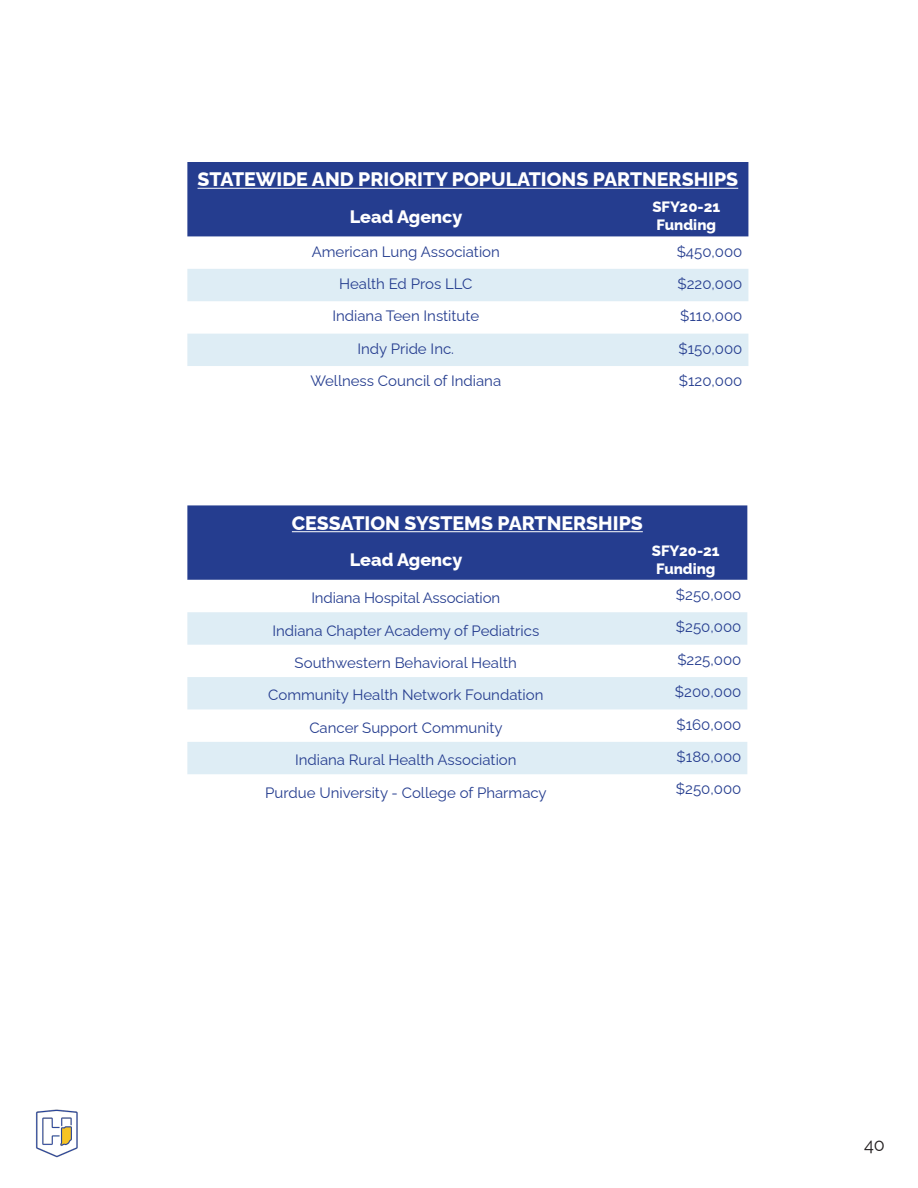
<style>
.page{position:relative;width:918px;height:1188px;background:#fff}
.page>*{position:absolute;margin:0;border:0;box-sizing:border-box;transform-origin:0 0}
.Subheading_smaller{font:800 19.5px "Raleway";color:#fff}
.Subheading_smaller-2{font:800 18px "Raleway";color:#fff}
.t1{font:18px "Raleway";color:#231f20}
.Table_content{font:15px "Raleway";color:#253d8f}
.Subheading_smaller-3{font:800 15px/18px "Raleway";color:#fff}
</style>
<div class="page">
<div style="left:187px;top:162px;width:561px;height:74px;background:#253d8f"></div>
<div style="left:187px;top:269px;width:561px;height:32px;background:#deedf5"></div>
<div style="left:187px;top:334px;width:561px;height:32px;background:#deedf5"></div>
<hr style="left:198px;top:188px;width:540px;height:1px;background:#fff">
<div style="left:187px;top:505px;width:560px;height:75px;background:#253d8f"></div>
<svg style="left:188px;top:709px;width:559px;height:1px"></svg>
<svg style="left:187px;top:612px;width:560px;height:97px;fill:#deedf5"></svg>
<div style="left:187px;top:742px;width:560px;height:32px;background:#deedf5"></div>
<hr style="left:292px;top:531px;width:351px;height:1px;background:#fff">
<img style="left:36px;top:1109px;width:42px;height:49px">
<p class="Subheading_smaller" style="left:198px;top:164px;width:542px">STATEWIDE AND PRIORITY POPULATIONS PARTNERSHIPS</p>
<p class="Subheading_smaller-2" style="left:350px;top:202px;width:114px">Lead Agency</p>
<p class="Subheading_smaller-3" style="left:652px;top:196px;width:69px">SFY20-21<br>Funding</p>
<p class="Table_content" style="left:312px;top:239px;width:190px">American Lung Association</p>
<p class="Table_content" style="left:677px;top:239px;width:67px">$450,000</p>
<p class="Table_content" style="left:339px;top:272px;width:135px">Health Ed Pros LLC</p>
<p class="Table_content" style="left:677px;top:272px;width:67px">$220,000</p>
<p class="Table_content" style="left:332px;top:304px;width:148px">Indiana Teen Institute</p>
<p class="Table_content" style="left:680px;top:304px;width:64px">$110,000</p>
<p class="Table_content" style="left:357px;top:336px;width:98px">Indy Pride Inc.</p>
<p class="Table_content" style="left:678px;top:336px;width:65px">$150,000</p>
<p class="Table_content" style="left:310px;top:369px;width:192px">Wellness Council of Indiana</p>
<p class="Table_content" style="left:679px;top:369px;width:65px">$120,000</p>
<p class="Subheading_smaller" style="left:292px;top:507px;width:352px">CESSATION SYSTEMS PARTNERSHIPS</p>
<p class="Subheading_smaller-2" style="left:350px;top:546px;width:114px">Lead Agency</p>
<p class="Subheading_smaller-3" style="left:652px;top:540px;width:69px">SFY20-21<br>Funding</p>
<p class="Table_content" style="left:311px;top:586px;width:190px">Indiana Hospital Association</p>
<p class="Table_content" style="left:676px;top:583px;width:67px">$250,000</p>
<p class="Table_content" style="left:272px;top:618px;width:268px">Indiana Chapter Academy of Pediatrics</p>
<p class="Table_content" style="left:676px;top:615px;width:67px">$250,000</p>
<p class="Table_content" style="left:295px;top:651px;width:224px">Southwestern Behavioral Health</p>
<p class="Table_content" style="left:677px;top:648px;width:66px">$225,000</p>
<p class="Table_content" style="left:268px;top:683px;width:277px">Community Health Network Foundation</p>
<p class="Table_content" style="left:675px;top:680px;width:68px">$200,000</p>
<p class="Table_content" style="left:309px;top:715px;width:195px">Cancer Support Community</p>
<p class="Table_content" style="left:677px;top:712px;width:66px">$160,000</p>
<p class="Table_content" style="left:295px;top:748px;width:223px">Indiana Rural Health Association</p>
<p class="Table_content" style="left:677px;top:745px;width:66px">$180,000</p>
<p class="Table_content" style="left:265px;top:780px;width:283px">Purdue University - College of Pharmacy</p>
<p class="Table_content" style="left:676px;top:777px;width:67px">$250,000</p>
<p class="t1" style="left:864px;top:1130px;width:22px">40</p>
</div>
